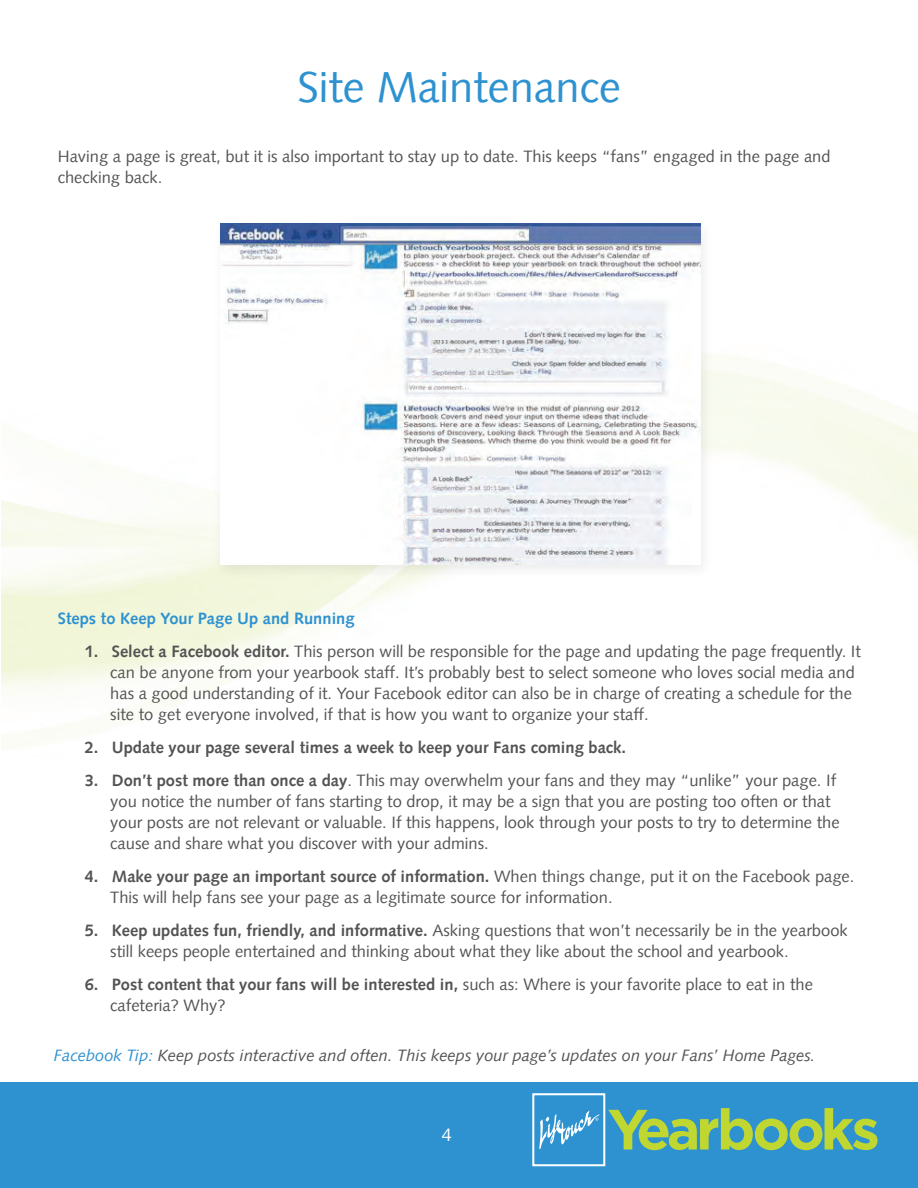
<style>
.page{position:relative;width:918px;height:1188px;background:#fff}
.page>*{position:absolute;margin:0;border:0;box-sizing:border-box;transform-origin:0 0}
.t1{font:43.5px "Syntax";color:#2e92d0}
.t2{font:18px "Syntax";color:#fff}
.t3{font:16.5px/21px "Syntax";color:#535353}
.t4{font:italic 16.5px "Syntax";color:#535353}
.t5{font:700 16.5px "Syntax";color:#535353}
.t6{font:700 16.5px "Syntax";color:#2e92d0}
.s1{font-weight:700}
.s2{color:#2e92d0}
</style>
<div class="page">
<hr style="left:914px;top:1082px;width:4px;height:106px;background:#2e92d0">
<div style="left:0;top:1082px;width:914px;height:106px;background:#2e92d0"></div>
<svg style="left:608px;top:1108px;width:270px;height:42px"></svg>
<div style="left:532px;top:1093px;width:73px;height:73px;border:2px solid #fff"></div>
<svg style="left:539px;top:1111px;width:61px;height:38px"></svg>
<div style="left:211px;top:216px;width:503px;height:364px;background:#231f20;opacity:.09"></div>
<img style="left:220px;top:224px;width:480px;height:341px">
<div style="left:432px;top:468px;width:83px;height:8px;background:#edeff2"></div>
<div style="left:431px;top:497px;width:75px;height:8px;background:#edeff2"></div>
<div style="left:432px;top:520px;width:51px;height:8px;background:#edeff2"></div>
<div style="left:432px;top:549px;width:93px;height:8px;background:#edeff2"></div>
<img style="left:406px;top:496px;width:23px;height:18px">
<img style="left:406px;top:469px;width:23px;height:17px">
<img style="left:406px;top:359px;width:23px;height:17px">
<img style="left:406px;top:519px;width:23px;height:18px">
<img style="left:406px;top:547px;width:23px;height:18px">
<div style="left:432px;top:359px;width:79px;height:8px;background:#edeff2"></div>
<div style="left:432px;top:331px;width:92px;height:8px;background:#edeff2"></div>
<h1 class="t1" style="left:297px;top:61px;width:325px">Site Maintenance</h1>
<p class="t3" style="left:58px;top:146px;width:774px">Having a page is great, but it is also important to stay up to date. This keeps “fans” engaged in the page and checking back.</p>
<p class="t6" style="left:58px;top:609px;width:298px">Steps to Keep Your Page Up and Running</p>
<p class="t3" style="left:110px;top:641px;width:752px;text-indent:-25px"><span class="s1">1. Select a Facebook editor.</span> This person will be responsible for the page and updating the page frequently. It can be anyone from your yearbook staff. It’s probably best to select someone who loves social media and has a good understanding of it. Your Facebook editor can also be in charge of creating a schedule for the site to get everyone involved, if that is how you want to organize your staff.</p>
<p class="t5" style="left:85px;top:738px;width:543px">2. Update your page several times a week to keep your Fans coming back.</p>
<p class="t3" style="left:110px;top:770px;width:731px;text-indent:-25px"><span class="s1">3. Don’t post more than once a day</span>. This may overwhelm your fans and they may “unlike” your page. If you notice the number of fans starting to drop, it may be a sign that you are posting too often or that your posts are not relevant or valuable. If this happens, look through your posts to try to determine the cause and share what you discover with your admins.</p>
<p class="t3" style="left:110px;top:866px;width:746px;text-indent:-25px"><span class="s1">4. Make your page an important source of information.</span> When things change, put it on the Facebook page.<br>This will help fans see your page as a legitimate source for information.</p>
<p class="t3" style="left:110px;top:920px;width:739px;text-indent:-25px"><span class="s1">5. Keep updates fun, friendly, and informative.</span> Asking questions that won’t necessarily be in the yearbook still keeps people entertained and thinking about what they like about the school and yearbook.</p>
<p class="t3" style="left:110px;top:974px;width:704px;text-indent:-25px"><span class="s1">6. Post content that your fans will be interested in,</span> such as: Where is your favorite place to eat in the cafeteria? Why?</p>
<p class="t4" style="left:54px;top:1045px;width:763px"><span class="s2">Facebook Tip:</span> Keep posts interactive and often. This keeps your page’s updates on your Fans’ Home Pages.</p>
<p class="t2" style="left:442px;top:1125px;width:12px">4</p>
</div>
